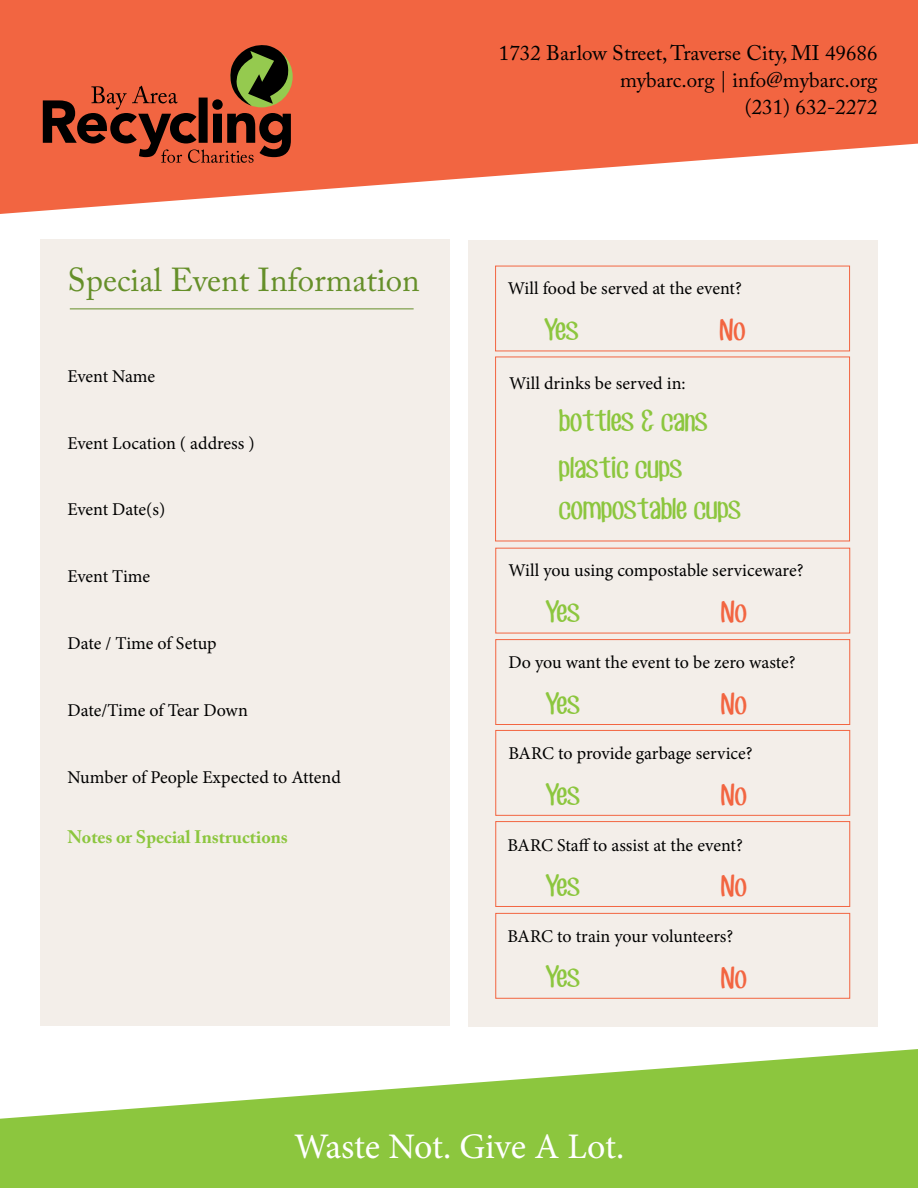
<style>
.page{position:relative;width:918px;height:1188px;background:#fff}
.page>*{position:absolute;margin:0;border:0;box-sizing:border-box;transform-origin:0 0}
.t1{font:36px "Minion Pro";letter-spacing:-.01em;color:#fff}
.t2{font:33px "Adobe Caslon Pro";color:#658f29}
.t3{font:27px "CF Jack Story";color:#8cc63e}
.t4{font:27px "CF Jack Story";color:#f26541}
.t5{font:21px/27px "Adobe Caslon Pro";color:#000;text-align:right}
.t6{font:18px "Minion Pro";letter-spacing:-.005em;color:#000}
.t7{font:700 18px "Adobe Caslon Pro";color:#8cc63e}
</style>
<div class="page">
<svg style="left:0;top:1049px;width:918px;height:139px;fill:#8cc63e"></svg>
<svg style="left:0;top:0;width:918px;height:214px;fill:#f26541"></svg>
<svg style="left:43px;top:44px;width:248px;height:119px;background:#ae4f30"></svg>
<div style="left:468px;top:240px;width:409px;height:787px;background:#f3eee9"></div>
<div style="left:495px;top:913px;width:355px;height:86px;border:1px solid #f26541"></div>
<div style="left:495px;top:821px;width:355px;height:86px;border:1px solid #f26541"></div>
<div style="left:495px;top:730px;width:355px;height:86px;border:1px solid #f26541"></div>
<div style="left:495px;top:639px;width:355px;height:86px;border:1px solid #f26541"></div>
<div style="left:495px;top:548px;width:355px;height:85px;border:1px solid #f26541"></div>
<div style="left:495px;top:357px;width:355px;height:184px;border:1px solid #f26541"></div>
<div style="left:40px;top:240px;width:410px;height:786px;background:#f3eee9"></div>
<hr style="left:70px;top:309px;width:344px;height:1px;background:#658f29">
<h2 class="t2" style="left:68px;top:260px;width:354px">Special Event Information</h2>
<p class="t6" style="left:68px;top:364px;width:89px">Event Name</p>
<p class="t6" style="left:68px;top:431px;width:189px">Event Location ( address )</p>
<p class="t6" style="left:68px;top:498px;width:99px">Event Date(s)</p>
<p class="t6" style="left:68px;top:565px;width:84px">Event Time</p>
<p class="t6" style="left:68px;top:632px;width:151px">Date / Time of Setup</p>
<p class="t6" style="left:68px;top:699px;width:182px">Date/Time of Tear Down</p>
<p class="t6" style="left:68px;top:766px;width:275px">Number of People Expected to Attend</p>
<p class="t7" style="left:68px;top:826px;width:222px">Notes or Special Instructions</p>
<p class="t5" style="left:499px;top:39px;width:380px">1732 Barlow Street, Traverse City, MI 49686 mybarc.org | info@mybarc.org<br>(231) 632-2272</p>
<p class="t6" style="left:508px;top:276px;width:236px">Will food be served at the event?</p>
<h3 class="t3" style="left:543px;top:313px;width:36px">Yes</h3>
<h3 class="t4" style="left:718px;top:313px;width:28px">No</h3>
<p class="t6" style="left:509px;top:372px;width:178px">Will drinks be served in:</p>
<h3 class="t3" style="left:558px;top:403px;width:150px">bottles &amp; cans</h3>
<h3 class="t3" style="left:558px;top:450px;width:125px">plastic cups</h3>
<h3 class="t3" style="left:558px;top:491px;width:184px">compostable cups</h3>
<p class="t6" style="left:508px;top:559px;width:297px">Will you using compostable serviceware?</p>
<h3 class="t3" style="left:544px;top:595px;width:36px">Yes</h3>
<h3 class="t4" style="left:720px;top:595px;width:28px">No</h3>
<p class="t6" style="left:508px;top:651px;width:289px">Do you want the event to be zero waste?</p>
<h3 class="t3" style="left:544px;top:686px;width:36px">Yes</h3>
<h3 class="t4" style="left:720px;top:686px;width:28px">No</h3>
<p class="t6" style="left:508px;top:741px;width:246px">BARC to provide garbage service?</p>
<h3 class="t3" style="left:544px;top:778px;width:36px">Yes</h3>
<h3 class="t4" style="left:720px;top:778px;width:28px">No</h3>
<p class="t6" style="left:507px;top:833px;width:237px">BARC Staff to assist at the event?</p>
<h3 class="t3" style="left:544px;top:868px;width:36px">Yes</h3>
<h3 class="t4" style="left:720px;top:868px;width:28px">No</h3>
<p class="t6" style="left:507px;top:924px;width:227px">BARC to train your volunteers?</p>
<h3 class="t3" style="left:544px;top:960px;width:36px">Yes</h3>
<h3 class="t4" style="left:720px;top:960px;width:28px">No</h3>
<h1 class="t1" style="left:294px;top:1123px;width:332px">Waste Not. Give A Lot.</h1>
</div>
